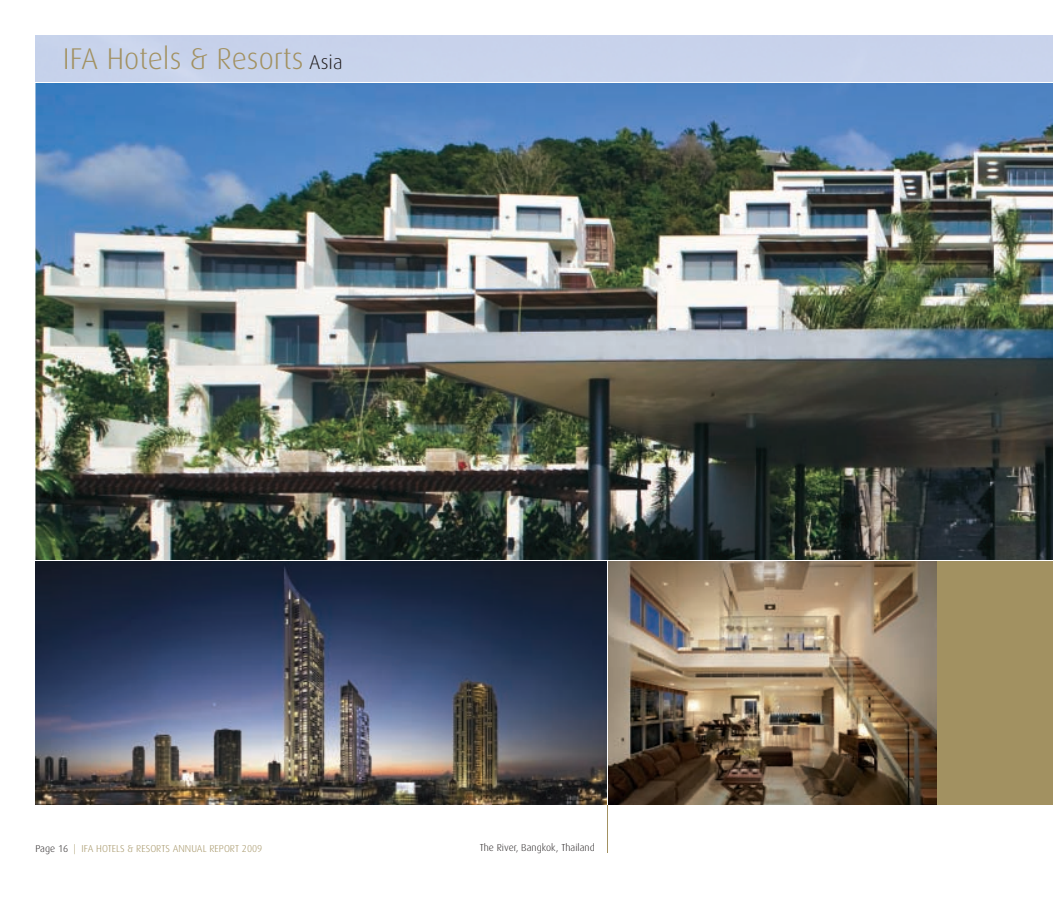
<style>
.page{position:relative;width:1053px;height:904px;background:#fff}
.page>*{position:absolute;margin:0;border:0;box-sizing:border-box;transform-origin:0 0}
.t1{font:300 30px "Dax";color:#a29161}
.t2{font:300 10px "Dax";color:#a29161}
.t3{font:300 10px "Dax";color:#231f20}
.s1{font-size:20px;color:#231f20}
.s2{color:#231f20}
</style>
<div class="page">
<img style="left:35px;top:561px;width:900px;height:243px">
<div style="left:935px;top:560px;width:117px;height:244px;background:#a29161"></div>
<img style="left:35px;top:83px;width:1017px;height:477px">
<hr style="left:606px;top:804px;width:1px;height:48px;background:#a29161">
<hr style="left:35px;top:560px;width:1017px;height:1px;background:#fff">
<hr style="left:607px;top:560px;width:1px;height:244px;background:#fff">
<h1 class="t1" style="left:63px;top:43px;width:281px">IFA Hotels &amp; Resorts <span class="s1">Asia</span></h1>
<p class="t2" style="left:35px;top:843px;width:228px"><span class="s2">Page 16</span> | IFA HOTELS &amp; RESORTS ANNUAL REPORT 2009</p>
<p class="t3" style="left:479px;top:842px;width:116px">The River, Bangkok, Thailand</p>
</div>
